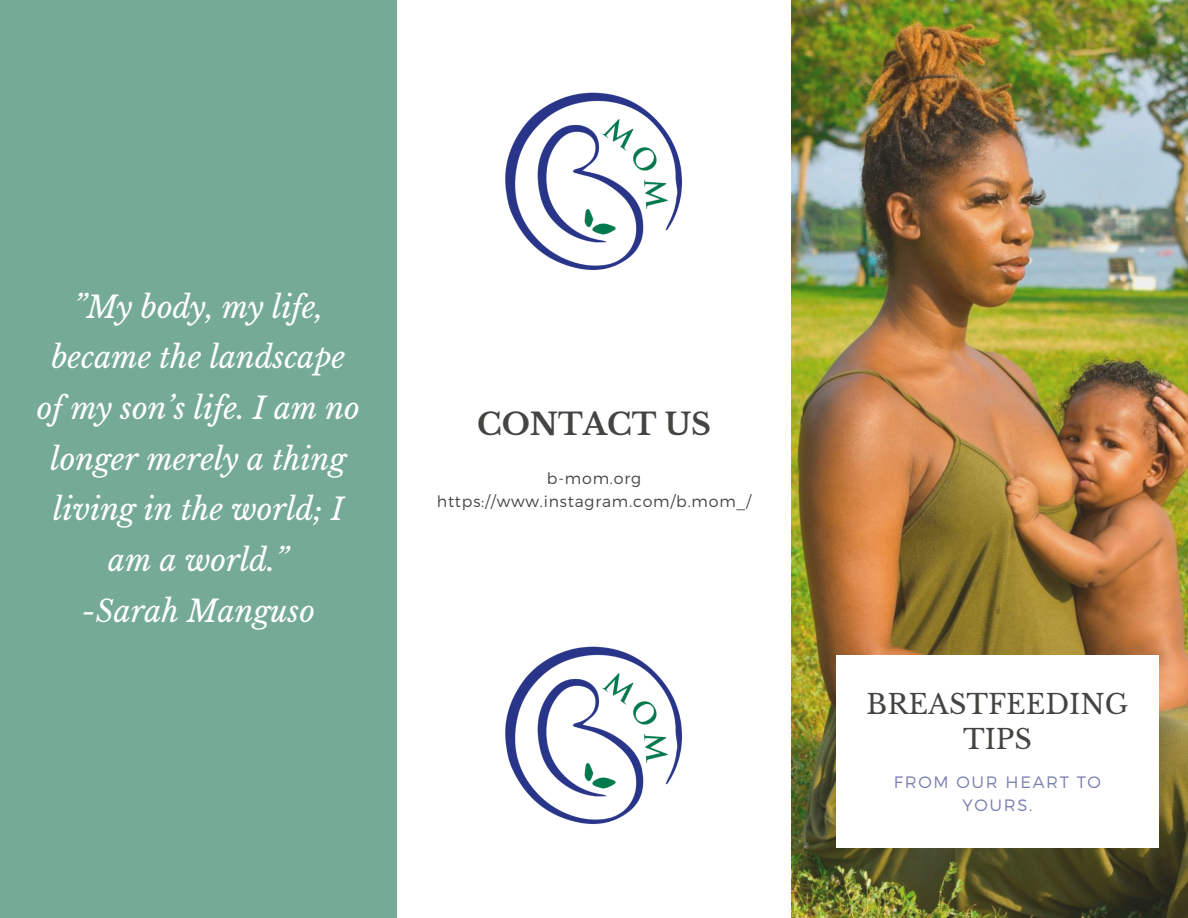
<style>
.page{position:relative;width:1188px;height:918px;background:#fff}
.page>*{position:absolute;margin:0;border:0;box-sizing:border-box;transform-origin:0 0}
.t1{font:italic 30px/50.7px "Libre Baskerville";color:#fff;text-align:center}
.t2{font:700 30px "Libre Baskerville";color:#444440}
.t3{font:27px/34.8px "Libre Baskerville";color:#444440;text-align:center}
.t4{font:300 16.5px/22.5px "Montserrat";letter-spacing:.1em;color:#797eb0;text-align:center}
.t5{font:300 15.75px/23.7px "Montserrat";letter-spacing:.05em;color:#444440;text-align:center}
</style>
<div class="page">
<div style="left:0;top:0;width:397px;height:918px;background:#75aa96"></div>
<img style="left:791px;top:0;width:397px;height:918px">
<div style="left:836px;top:655px;width:323px;height:192px;background:#fff"></div>
<img style="left:505px;top:92px;width:177px;height:178px">
<img style="left:505px;top:646px;width:177px;height:178px">
<p class="t1" style="left:37px;top:282px;width:325px">”My body, my life, became the landscape of my son’s life. I am no longer merely a thing living in the world; I am a world.”<br>-Sarah Manguso</p>
<p class="t2" style="left:477px;top:406px;width:235px">CONTACT US</p>
<p class="t5" style="left:437px;top:465px;width:316px">b-mom.org https://www.instagram.com/b.mom_/</p>
<p class="t3" style="left:867px;top:687px;width:263px">BREASTFEEDING<br>TIPS</p>
<p class="t4" style="left:894px;top:770px;width:209px">FROM OUR HEART TO<br>YOURS.</p>
</div>
